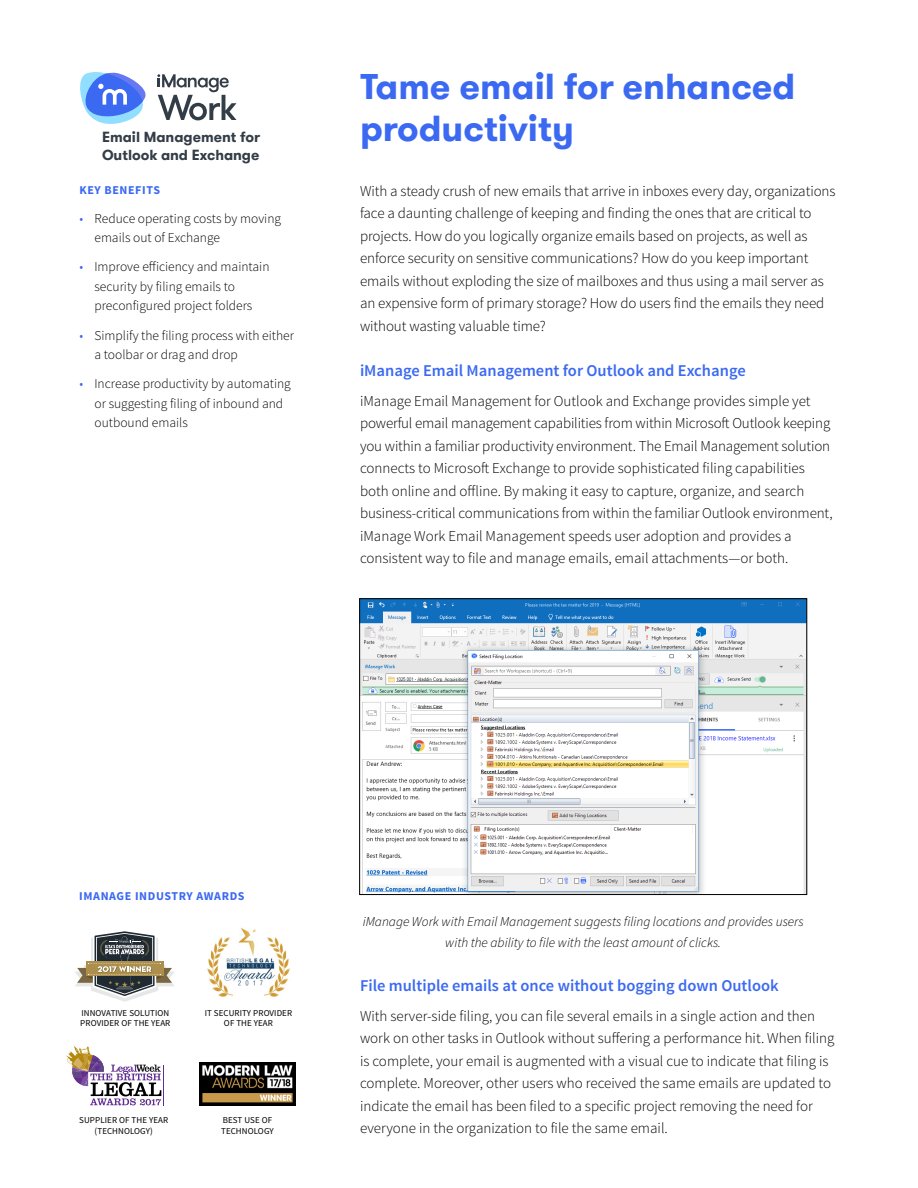
<style>
.page{position:relative;width:918px;height:1188px;background:#fff}
.page>*{position:absolute;margin:0;border:0;box-sizing:border-box;transform-origin:0 0}
.t1{font:700 36px/42px "GT Walsheim";color:#3b69f2}
.t2{font:600 16.5px "Source Sans Pro";color:#3b69f2}
.t3{font:300 15px/22.5px "Source Sans Pro";letter-spacing:-.005em;color:#000}
.t4{font:700 14.55px/18px "GT Walsheim";color:#333d47}
.t5{font:300 13.5px/19.5px "Source Sans Pro";color:#000}
.t6{font:italic 300 13.5px/21px "Source Sans Pro";color:#000;text-align:center}
.t7{font:700 12px "Source Sans Pro";letter-spacing:.05em;color:#3b69f2}
.t8{font:9px/10.8px "Source Sans Pro";letter-spacing:.01em;color:#000;text-align:center}
.s1{color:#3b69f2}
</style>
<div class="page">
<svg style="left:80px;top:72px;width:157px;height:52px"></svg>
<img style="left:361px;top:600px;width:444px;height:293px">
<div style="left:359px;top:598px;width:448px;height:297px;border:1px solid #000"></div>
<svg style="left:75px;top:931px;width:99px;height:71px"></svg>
<svg style="left:66px;top:1046px;width:95px;height:59px"></svg>
<img style="left:207px;top:928px;width:83px;height:69px">
<img style="left:200px;top:1063px;width:95px;height:42px">
<p class="t4" style="left:102px;top:128px;width:160px">Email Management for<br>Outlook and Exchange</p>
<p class="t7" style="left:80px;top:182px;width:82px">KEY BENEFITS</p>
<p class="t5" style="left:94px;top:209px;width:188px;text-indent:-15px"><span class="s1">•</span> Reduce operating costs by moving emails out of Exchange</p>
<p class="t5" style="left:94px;top:257px;width:177px;text-indent:-15px"><span class="s1">•</span> Improve efficiency and maintain security by filing emails to preconfigured project folders</p>
<p class="t5" style="left:94px;top:326px;width:201px;text-indent:-15px"><span class="s1">•</span> Simplify the filing process with either a toolbar or drag and drop</p>
<p class="t5" style="left:94px;top:374px;width:198px;text-indent:-15px"><span class="s1">•</span> Increase productivity by automating or suggesting filing of inbound and outbound emails</p>
<h1 class="t1" style="left:360px;top:66px;width:437px">Tame email for enhanced productivity</h1>
<p class="t3" style="left:360px;top:180px;width:477px">With a steady crush of new emails that arrive in inboxes every day, organizations face a daunting challenge of keeping and finding the ones that are critical to projects. How do you logically organize emails based on projects, as well as enforce security on sensitive communications? How do you keep important emails without exploding the size of mailboxes and thus using a mail server as an expensive form of primary storage? How do users find the emails they need without wasting valuable time?</p>
<p class="t2" style="left:360px;top:360px;width:387px">iManage Email Management for Outlook and Exchange</p>
<p class="t3" style="left:360px;top:390px;width:474px">iManage Email Management for Outlook and Exchange provides simple yet powerful email management capabilities from within Microsoft Outlook keeping you within a familiar productivity environment. The Email Management solution connects to Microsoft Exchange to provide sophisticated filing capabilities both online and offline. By making it easy to capture, organize, and search business-critical communications from within the familiar Outlook environment, iManage Work Email Management speeds user adoption and provides a consistent way to file and manage emails, email attachments—or both.</p>
<p class="t7" style="left:79px;top:888px;width:167px">IMANAGE INDUSTRY AWARDS</p>
<p class="t8" style="left:80px;top:1007px;width:92px;text-align:left">INNOVATIVE SOLUTION<br>PROVIDER OF THE YEAR</p>
<p class="t8" style="left:205px;top:1007px;width:89px">IT SECURITY PROVIDER<br>OF THE YEAR</p>
<p class="t8" style="left:79px;top:1115px;width:91px">SUPPLIER OF THE YEAR (TECHNOLOGY)</p>
<p class="t8" style="left:221px;top:1115px;width:54px;text-align:left">BEST USE OF<br>TECHNOLOGY</p>
<p class="t6" style="left:363px;top:911px;width:442px">iManage Work with Email Management suggests filing locations and provides users with the ability to file with the least amount of clicks.</p>
<p class="t2" style="left:360px;top:975px;width:420px">File multiple emails at once without bogging down Outlook</p>
<p class="t3" style="left:360px;top:1005px;width:476px">With server-side filing, you can file several emails in a single action and then work on other tasks in Outlook without suffering a performance hit. When filing is complete, your email is augmented with a visual cue to indicate that filing is complete. Moreover, other users who received the same emails are updated to indicate the email has been filed to a specific project removing the need for everyone in the organization to file the same email.</p>
</div>
